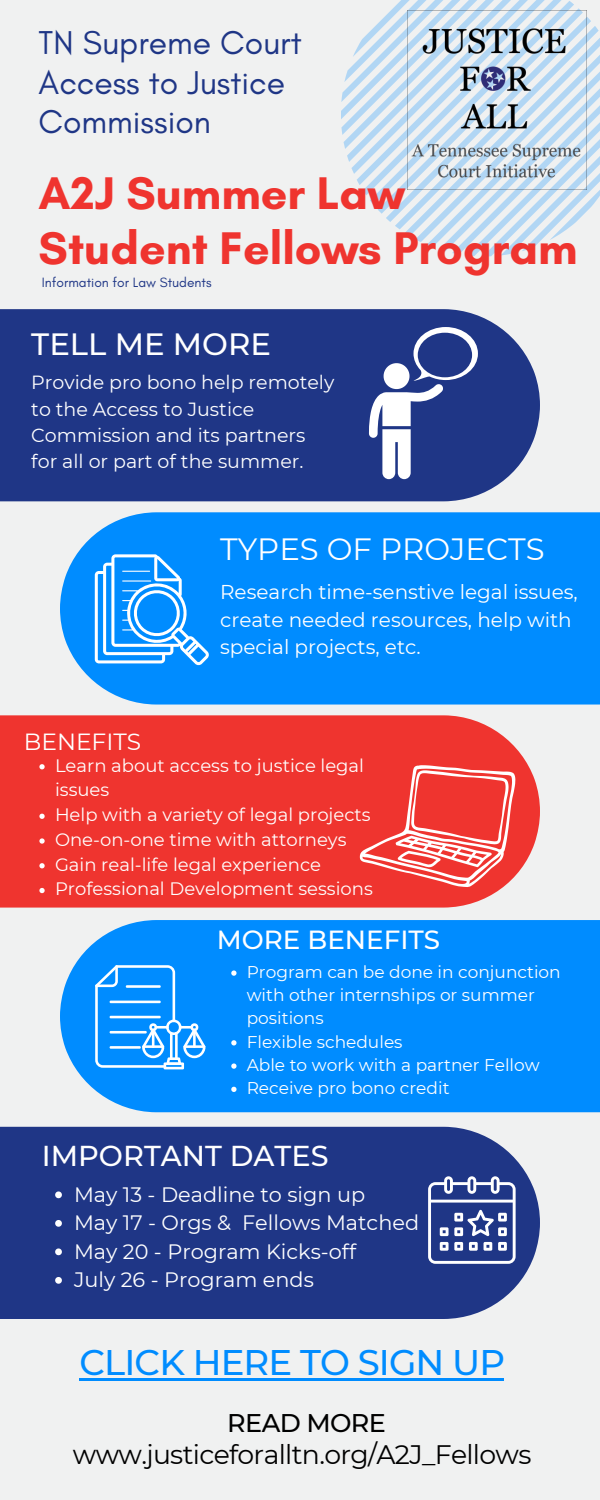
<style>
.page{position:relative;width:600px;height:1500px;background:#f0f1f1}
.page>*{position:absolute;margin:0;border:0;box-sizing:border-box;transform-origin:0 0}
.t1{font:700 46.6px/55.5px "Glacial Indifference";color:#ef342f}
.t2{font:500 35.5px "Montserrat";letter-spacing:-.025em;color:#008cff}
.t3{font:33.6px/39.8px "Glacial Indifference";color:#1f3686}
.t4{font:30.7px "Montserrat";color:#fff}
.t5{font:500 30.7px "Montserrat";color:#fff}
.t6{font:500 28.7px "Montserrat";color:#fff}
.t7{font:26.7px "Montserrat";letter-spacing:-.025em;color:#000}
.t8{font:500 26.2px "Montserrat";color:#fff}
.t9{font:500 25.5px "Montserrat";letter-spacing:-.025em;color:#000}
.t10{font:23.4px "Montserrat";color:#fff}
.t11{font:20.8px "Montserrat";color:#fff}
.t12{font:20px/27.8px "Montserrat";color:#fff}
.t13{font:19px/26.2px "Montserrat";color:#fff}
.t14{font:18px/24.8px "Montserrat";color:#fff}
.t15{font:17px/23.2px "Montserrat";color:#fff}
.t16{font:13.7px "Glacial Indifference";color:#1f3686}
</style>
<div class="page">
<div style="left:0;top:309px;width:540px;height:192px;background:#1f3686"></div>
<div style="left:60px;top:512px;width:540px;height:193px;background:#008cff"></div>
<div style="left:0;top:715px;width:540px;height:193px;background:#ef342f"></div>
<div style="left:60px;top:920px;width:540px;height:192px;background:#008cff"></div>
<div style="left:0;top:1127px;width:540px;height:192px;background:#1f3686"></div>
<svg style="left:341px;top:0;width:259px;height:257px"></svg>
<img style="left:408px;top:11px;width:178px;height:178px">
<svg style="left:369px;top:327px;width:109px;height:152px"></svg>
<svg style="left:359px;top:765px;width:157px;height:123px;background:#f25b57"></svg>
<svg style="left:95px;top:965px;width:112px;height:104px;background:#34a3ff"></svg>
<svg style="left:428px;top:1176px;width:88px;height:88px"></svg>
<svg style="left:95px;top:554px;width:114px;height:112px"></svg>
<svg style="left:39px;top:764px;width:6px;height:5px"></svg>
<svg style="left:39px;top:814px;width:6px;height:5px"></svg>
<svg style="left:39px;top:838px;width:6px;height:6px"></svg>
<svg style="left:39px;top:863px;width:6px;height:5px"></svg>
<svg style="left:39px;top:888px;width:6px;height:5px"></svg>
<svg style="left:231px;top:970px;width:6px;height:6px"></svg>
<svg style="left:231px;top:1040px;width:6px;height:5px"></svg>
<svg style="left:231px;top:1063px;width:6px;height:6px"></svg>
<svg style="left:231px;top:1087px;width:6px;height:5px"></svg>
<svg style="left:55px;top:1191px;width:7px;height:7px"></svg>
<svg style="left:55px;top:1220px;width:7px;height:7px"></svg>
<svg style="left:55px;top:1248px;width:7px;height:7px"></svg>
<svg style="left:55px;top:1277px;width:7px;height:7px"></svg>
<hr style="left:79px;top:1378px;width:425px;height:3px;background:#008cff">
<h3 class="t3" style="left:39px;top:22px;width:265px">TN Supreme Court<br>Access to Justice<br>Commission</h3>
<h1 class="t1" style="left:39px;top:165px;width:540px">A2J Summer Law<br>Student Fellows Program</h1>
<p class="t16" style="left:42px;top:274px;width:171px">Information for Law Students</p>
<p class="t5" style="left:31px;top:325px;width:241px">TELL ME MORE</p>
<p class="t13" style="left:31px;top:369px;width:305px">Provide pro bono help remotely to the Access to Justice<br>Commission and its partners for all or part of the summer.</p>
<p class="t4" style="left:220px;top:530px;width:326px">TYPES OF PROJECTS</p>
<h4 class="t12" style="left:220px;top:578px;width:359px">Research time-senstive legal issues, create needed resources, help with special projects, etc.</h4>
<p class="t10" style="left:24px;top:727px;width:119px">BENEFITS</p>
<h5 class="t14" style="left:55px;top:753px;width:311px">Learn about access to justice legal issues</h5>
<p class="t14" style="left:55px;top:802px;width:317px">Help with a variety of legal projects</p>
<p class="t14" style="left:55px;top:827px;width:293px">One-on-one time with attorneys</p>
<p class="t14" style="left:55px;top:852px;width:268px">Gain real-life legal experience</p>
<p class="t14" style="left:55px;top:877px;width:319px">Professional Development sessions</p>
<p class="t8" style="left:217px;top:924px;width:225px">MORE BENEFITS</p>
<p class="t15" style="left:247px;top:960px;width:316px">Program can be done in conjunction with other internships or summer positions</p>
<p class="t15" style="left:247px;top:1030px;width:157px">Flexible schedules</p>
<p class="t15" style="left:247px;top:1053px;width:295px">Able to work with a partner Fellow</p>
<h6 class="t15" style="left:247px;top:1077px;width:204px">Receive pro bono credit</h6>
<p class="t6" style="left:42px;top:1138px;width:288px">IMPORTANT DATES</p>
<p class="t11" style="left:74px;top:1182px;width:293px">May 13 - Deadline to sign up</p>
<p class="t11" style="left:74px;top:1210px;width:347px">May 17 - Orgs &amp; Fellows Matched</p>
<p class="t11" style="left:74px;top:1239px;width:284px">May 20 - Program Kicks-off</p>
<p class="t11" style="left:74px;top:1267px;width:241px">July 26 - Program ends</p>
<p class="t2" style="left:79px;top:1341px;width:427px">CLICK HERE TO SIGN UP</p>
<h4 class="t9" style="left:227px;top:1407px;width:160px">READ MORE</h4>
<p class="t7" style="left:73px;top:1438px;width:460px">www.justiceforalltn.org/A2J_Fellows</p>
</div>
